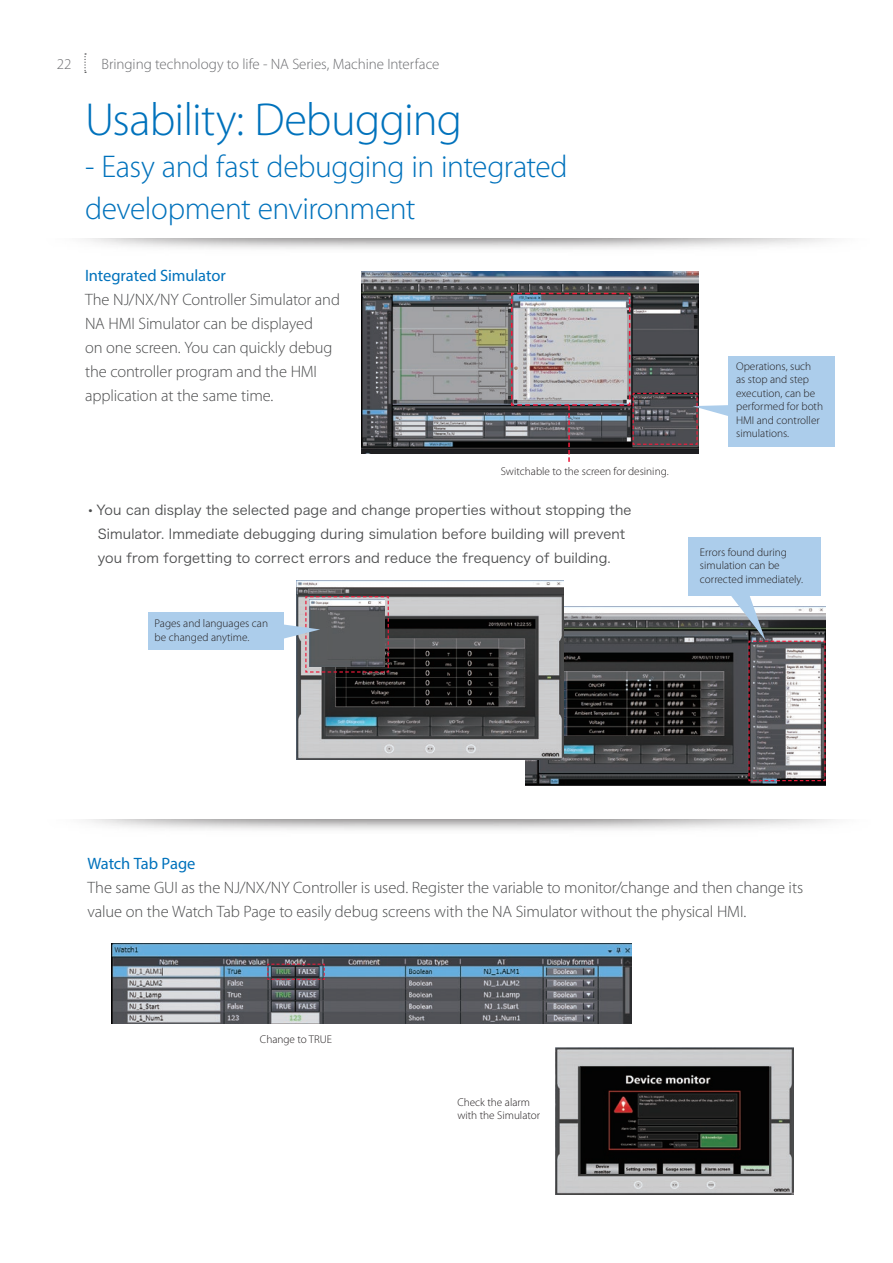
<style>
.page{position:relative;width:893px;height:1263px;background:#fff}
.page>*{position:absolute;margin:0;border:0;box-sizing:border-box;transform-origin:0 0}
.t1{font:300 46.5px "Myriad Pro";letter-spacing:-.015em;color:#0072bc}
.t2{font:300 31.5px/42px "Myriad Pro";letter-spacing:-.015em;color:#0072bc}
.t3{font:300 16.5px/24px "Myriad Pro";letter-spacing:-.01em;color:#4b4c4d}
.t4{font:16.5px "Myriad Pro";letter-spacing:-.01em;color:#0072bc}
.t5{font:300 15px "Myriad Pro";letter-spacing:-.005em;color:#6c6d70}
.t6{font:13.5px/24px "Hira Kaku Pro W3";letter-spacing:.01em;color:#4b4c4d}
.t7{font:300 11.25px/13.5px "Myriad Pro";color:#231f20}
.s1{font-family:"Myriad Pro";font-weight:300;font-size:16.5px}
</style>
<div class="page">
<img style="left:84px;top:238px;width:750px;height:34px">
<img style="left:361px;top:272px;width:338px;height:182px">
<div style="left:728px;top:356px;width:107px;height:90px;background:#accdeb"></div>
<svg style="left:510px;top:292px;width:230px;height:170px"></svg>
<img style="left:525px;top:606px;width:301px;height:180px">
<img style="left:297px;top:581px;width:267px;height:178px">
<div style="left:688px;top:537px;width:132px;height:59px;background:#accdeb"></div>
<div style="left:149px;top:612px;width:135px;height:38px;background:#accdeb"></div>
<svg style="left:728px;top:589px;width:98px;height:193px"></svg>
<svg style="left:284px;top:595px;width:105px;height:78px;background:#817e82"></svg>
<img style="left:555px;top:1047px;width:238px;height:147px">
<img style="left:112px;top:943px;width:519px;height:80px">
<svg style="left:267px;top:963px;width:58px;height:17px"></svg>
<img style="left:580px;top:1067px;width:188px;height:107px">
<svg style="left:84px;top:53px;width:2px;height:20px"></svg>
<p class="t5" style="left:57px;top:55px;width:16px">22</p>
<p class="t5" style="left:102px;top:55px;width:339px">Bringing technology to life - NA Series, Machine Interface</p>
<h1 class="t1" style="left:85px;top:91px;width:379px">Usability: Debugging</h1>
<h2 class="t2" style="left:85px;top:145px;width:484px">- Easy and fast debugging in integrated development environment</h2>
<p class="t4" style="left:85px;top:265px;width:142px">Integrated Simulator</p>
<p class="t3" style="left:85px;top:287px;width:256px">The NJ/NX/NY Controller Simulator and NA HMI Simulator can be displayed<br>on one screen. You can quickly debug the controller program and the HMI application at the same time.</p>
<p class="t7" style="left:501px;top:464px;width:169px">Switchable to the screen for desining.</p>
<p class="t6" style="left:98px;top:497px;width:535px;text-indent:-9px"><span class="s1">•</span> You can display the selected page and change properties without stopping the<br>Simulator. Immediate debugging during simulation before building will prevent you from forgetting to correct errors and reduce the frequency of building.</p>
<p class="t7" style="left:155px;top:617px;width:115px">Pages and languages can be changed anytime.</p>
<p class="t7" style="left:736px;top:359px;width:89px">Operations, such as stop and step execution, can be performed for both<br>HMI and controller simulations.</p>
<p class="t7" style="left:700px;top:545px;width:105px">Errors found during simulation can be corrected immediately.</p>
<p class="t4" style="left:87px;top:853px;width:110px">Watch Tab Page</p>
<p class="t3" style="left:87px;top:875px;width:717px">The same GUI as the NJ/NX/NY Controller is used. Register the variable to monitor/change and then change its value on the Watch Tab Page to easily debug screens with the NA Simulator without the physical HMI.</p>
<p class="t7" style="left:260px;top:1033px;width:74px">Change to TRUE</p>
<p class="t7" style="left:457px;top:1095px;width:84px">Check the alarm with the Simulator</p>
</div>
